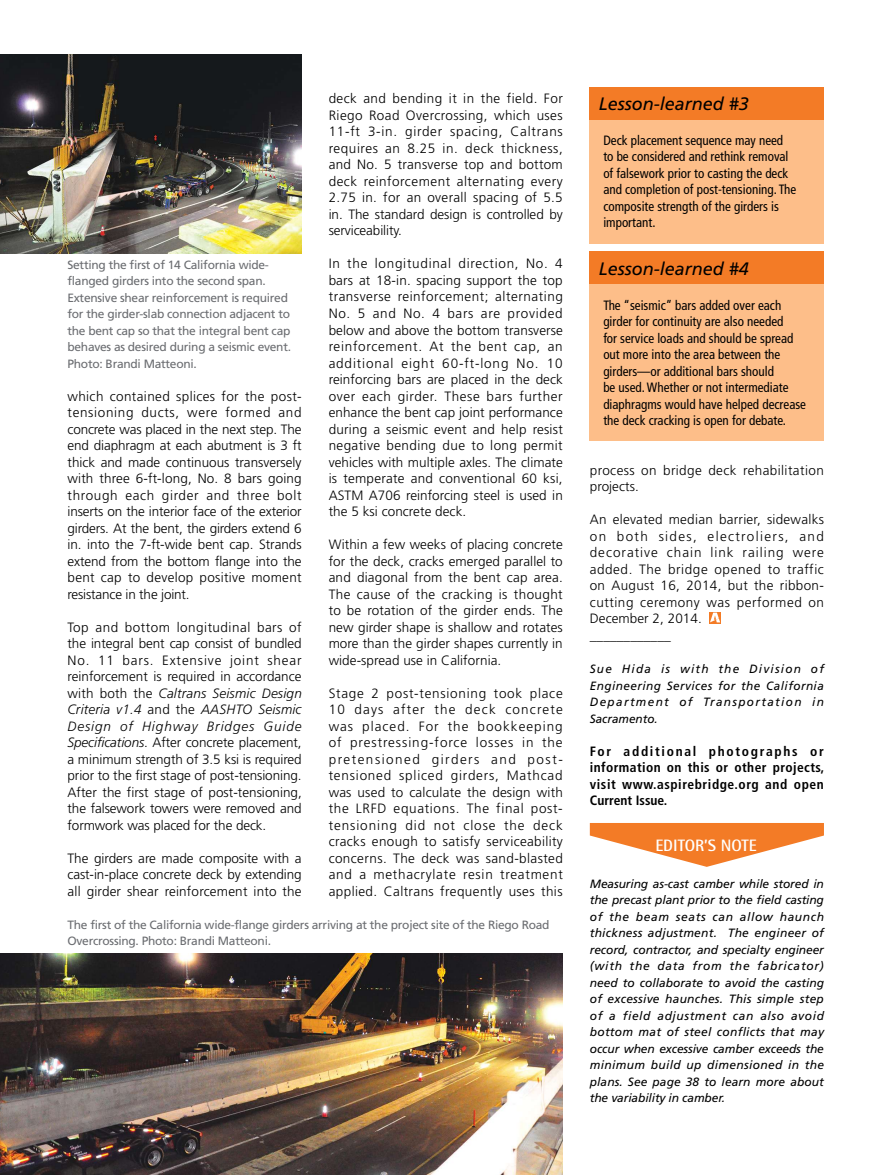
<style>
.page{position:relative;width:878px;height:1175px;background:#fff}
.page>*{position:absolute;margin:0;border:0;box-sizing:border-box;transform-origin:0 0}
.t1{font:italic 18px "Frutiger LT Std";color:#000}
.t2{font:700 16.5px "Rotis Semi Sans Std";color:#fff}
.t3{font:300 13.5px/16.5px "Frutiger LT Std";letter-spacing:.015em;color:#000;text-align:justify}
.t4{font:condensed 13.5px/16.5px "Frutiger LT Std";color:#000}
.t5{font:300 13.5px/16.5px "Frutiger LT Std";letter-spacing:.04em;color:#000}
.t6{font:700 condensed 13.5px/16.5px "Frutiger LT Std";letter-spacing:.04em;color:#000;text-align:justify}
.t7{font:italic 12px/16.5px "Frutiger LT Std";letter-spacing:.005em;color:#000;text-align:justify}
.t8{font:12px/16.5px "Frutiger LT Std";letter-spacing:-.025em;color:#6b6d71}
.s1{font-style:italic}
</style>
<div class="page">
<svg style="left:709px;top:612px;width:12px;height:11px"></svg>
<svg style="left:710px;top:612px;width:10px;height:10px"></svg>
<img style="left:0;top:953px;width:563px;height:221px">
<img style="left:0;top:54px;width:302px;height:200px">
<div style="left:589px;top:87px;width:235px;height:33px;background:#f37b26"></div>
<div style="left:589px;top:120px;width:235px;height:124px;background:#fdbe89"></div>
<div style="left:589px;top:251px;width:235px;height:33px;background:#f37b26"></div>
<div style="left:589px;top:284px;width:235px;height:157px;background:#fdbe89"></div>
<svg style="left:590px;top:823px;width:234px;height:44px"></svg>
<p class="t8" style="left:68px;top:257px;width:225px">Setting the first of 14 California wide&shy;flanged girders into the second span.<br>Extensive shear reinforcement is required for the girder-slab connection adjacent to the bent cap so that the integral bent cap behaves as desired during a seismic event.<br>Photo: Brandi Matteoni.</p>
<p class="t3" style="left:68px;top:389px;width:236px">which contained splices for the post&shy;tensioning ducts, were formed and concrete was placed in the next step. The end diaphragm at each abutment is 3 ft thick and made continuous transversely with three 6-ft-long, No. 8 bars going through each girder and three bolt inserts on the interior face of the exterior girders. At the bent, the girders extend 6 in. into the 7-ft-wide bent cap. Strands extend from the bottom flange into the bent cap to develop positive moment resistance in the joint.</p>
<p class="t3" style="left:68px;top:620px;width:236px">Top and bottom longitudinal bars of the integral bent cap consist of bundled No. 11 bars. Extensive joint shear reinforcement is required in accordance with both the <span class="s1">Caltrans Seismic Design Criteria v1.4</span> and the <span class="s1">AASHTO Seismic Design of Highway Bridges Guide Specifications</span>. After concrete placement, a minimum strength of 3.5 ksi is required prior to the first stage of post-tensioning.<br>After the first stage of post-tensioning, the falsework towers were removed and formwork was placed for the deck.</p>
<p class="t3" style="left:68px;top:851px;width:236px">The girders are made composite with a cast-in-place concrete deck by extending all girder shear reinforcement into the</p>
<p class="t3" style="left:328px;top:92px;width:236px">deck and bending it in the field. For Riego Road Overcrossing, which uses 11-ft 3-in. girder spacing, Caltrans requires an 8.25 in. deck thickness, and No. 5 transverse top and bottom deck reinforcement alternating every 2.75 in. for an overall spacing of 5.5 in. The standard design is controlled by serviceability.</p>
<p class="t3" style="left:328px;top:256px;width:236px">In the longitudinal direction, No. 4 bars at 18-in. spacing support the top transverse reinforcement; alternating No. 5 and No. 4 bars are provided below and above the bottom transverse reinforcement. At the bent cap, an additional eight 60-ft-long No. 10 reinforcing bars are placed in the deck over each girder. These bars further enhance the bent cap joint performance during a seismic event and help resist negative bending due to long permit vehicles with multiple axles. The climate is temperate and conventional 60 ksi, ASTM A706 reinforcing steel is used in the 5 ksi concrete deck.</p>
<p class="t3" style="left:328px;top:537px;width:236px">Within a few weeks of placing concrete for the deck, cracks emerged parallel to and diagonal from the bent cap area.<br>The cause of the cracking is thought to be rotation of the girder ends. The new girder shape is shallow and rotates more than the girder shapes currently in wide-spread use in California.</p>
<p class="t3" style="left:328px;top:685px;width:236px">Stage 2 post-tensioning took place 10 days after the deck concrete was placed. For the bookkeeping of prestressing-force losses in the pretensioned girders and post&shy;tensioned spliced girders, Mathcad was used to calculate the design with the LRFD equations. The final post&shy;tensioning did not close the deck cracks enough to satisfy serviceability concerns. The deck was sand-blasted and a methacrylate resin treatment applied. Caltrans frequently uses this</p>
<p class="t8" style="left:68px;top:917px;width:483px">The first of the California wide-flange girders arriving at the project site of the Riego Road<br>Overcrossing. Photo: Brandi Matteoni.</p>
<p class="t1" style="left:598px;top:97px;width:152px">Lesson-learned #3</p>
<p class="t4" style="left:603px;top:133px;width:194px">Deck placement sequence may need to be considered and rethink removal of falsework prior to casting the deck and completion of post-tensioning. The composite strength of the girders is important.</p>
<p class="t1" style="left:598px;top:261px;width:152px">Lesson-learned #4</p>
<p class="t4" style="left:603px;top:298px;width:204px">The “seismic” bars added over each girder for continuity are also needed<br>for service loads and should be spread out more into the area between the girders—or additional bars should<br>be used. Whether or not intermediate diaphragms would have helped decrease the deck cracking is open for debate.</p>
<p class="t3" style="left:589px;top:463px;width:235px">process on bridge deck rehabilitation projects.</p>
<p class="t5" style="left:589px;top:512px;width:236px">An elevated median barrier, sidewalks on both sides, electroliers, and decorative chain link railing were added. The bridge opened to traffic on August 16, 2014, but the ribbon&shy;cutting ceremony was performed on<br>December 2, 2014.<br>____________</p>
<p class="t7" style="left:590px;top:661px;width:236px">Sue Hida is with the Division of Engineering Services for the California Department of Transportation in Sacramento.</p>
<p class="t6" style="left:590px;top:743px;width:236px">For additional photographs or information on this or other projects, visit www.aspirebridge.org and open Current Issue.</p>
<p class="t2" style="left:655px;top:839px;width:103px">EDITOR’S NOTE</p>
<p class="t7" style="left:590px;top:876px;width:236px">Measuring as-cast camber while stored in the precast plant prior to the field casting of the beam seats can allow haunch thickness adjustment. The engineer of record, contractor, and specialty engineer (with the data from the fabricator) need to collaborate to avoid the casting of excessive haunches. This simple step of a field adjustment can also avoid bottom mat of steel conflicts that may occur when excessive camber exceeds the minimum build up dimensioned in the plans. See page 38 to learn more about the variability in camber.</p>
</div>
